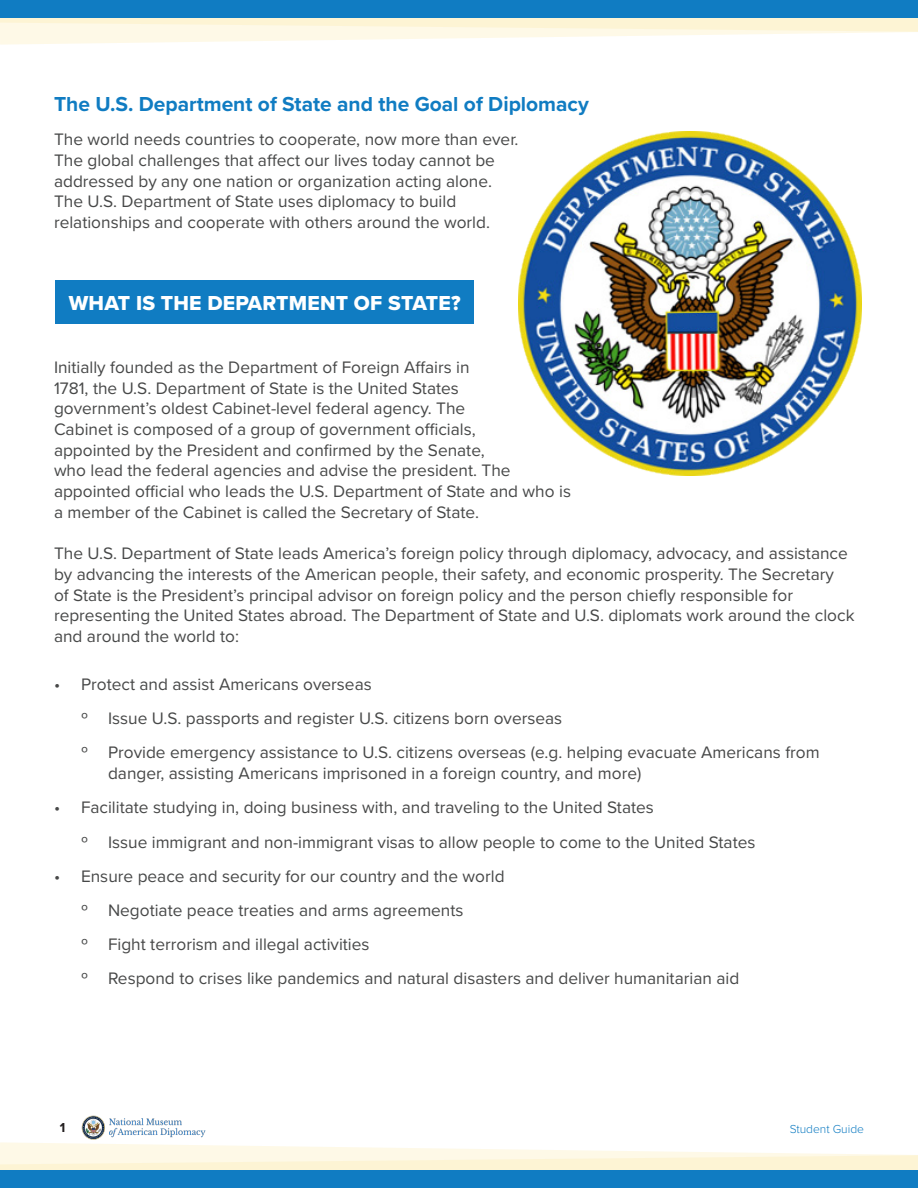
<style>
.page{position:relative;width:918px;height:1188px;background:#fff}
.page>*{position:absolute;margin:0;border:0;box-sizing:border-box;transform-origin:0 0}
.Blue_Text{font:700 21px "Proxima Nova";color:#107cc2}
.Blue_Text-2{font:21px "Proxima Nova Extrabld";letter-spacing:.01em;color:#fff}
.Normal_Text{font:17.25px/20.7px "Proxima Nova";color:#474848}
.t1{font:700 13.5px "Proxima Nova";color:#231f20}
.t2{font:300 12px "Proxima Nova";color:#107cc2}
</style>
<div class="page">
<img style="left:82px;top:1115px;width:124px;height:25px">
<svg style="left:0;top:17px;width:918px;height:28px"></svg>
<svg style="left:0;top:1142px;width:918px;height:29px"></svg>
<div style="left:0;top:0;width:918px;height:17px;background:#107cc2"></div>
<div style="left:0;top:1171px;width:918px;height:17px;background:#107cc2"></div>
<div style="left:55px;top:280px;width:419px;height:44px;background:#107cc2"></div>
<img style="left:518px;top:132px;width:344px;height:343px">
<p class="Blue_Text" style="left:54px;top:88px;width:536px">The U.S. Department of State and the Goal of Diplomacy</p>
<p class="Normal_Text" style="left:54px;top:128px;width:466px">The world needs countries to cooperate, now more than ever.<br>The global challenges that affect our lives today cannot be addressed by any one nation or organization acting alone.<br>The U.S. Department of State uses diplomacy to build relationships and cooperate with others around the world.</p>
<p class="Blue_Text-2" style="left:69px;top:288px;width:393px">WHAT IS THE DEPARTMENT OF STATE?</p>
<p class="Normal_Text" style="left:54px;top:356px;width:519px">Initially founded as the Department of Foreign Affairs in<br>1781, the U.S. Department of State is the United States<br>government’s oldest Cabinet-level federal agency. The<br>Cabinet is composed of a group of government officials,<br>appointed by the President and confirmed by the Senate,<br>who lead the federal agencies and advise the president. The appointed official who leads the U.S. Department of State and who is a member of the Cabinet is called the Secretary of State.</p>
<p class="Normal_Text" style="left:54px;top:542px;width:802px">The U.S. Department of State leads America’s foreign policy through diplomacy, advocacy, and assistance by advancing the interests of the American people, their safety, and economic prosperity. The Secretary<br>of State is the President’s principal advisor on foreign policy and the person chiefly responsible for representing the United States abroad. The Department of State and U.S. diplomats work around the clock and around the world to:</p>
<p class="Normal_Text" style="left:54px;top:673px;width:319px">• Protect and assist Americans overseas</p>
<p class="Normal_Text" style="left:81px;top:707px;width:483px">Ղ Issue U.S. passports and register U.S. citizens born overseas</p>
<p class="Normal_Text" style="left:108px;top:742px;width:713px;text-indent:-27px">Ղ Provide emergency assistance to U.S. citizens overseas (e.g. helping evacuate Americans from danger, assisting Americans imprisoned in a foreign country, and more)</p>
<p class="Normal_Text" style="left:54px;top:797px;width:601px">• Facilitate studying in, doing business with, and traveling to the United States</p>
<p class="Normal_Text" style="left:81px;top:831px;width:676px">Ղ Issue immigrant and non-immigrant visas to allow people to come to the United States</p>
<p class="Normal_Text" style="left:54px;top:865px;width:452px">• Ensure peace and security for our country and the world</p>
<p class="Normal_Text" style="left:81px;top:899px;width:384px">Ղ Negotiate peace treaties and arms agreements</p>
<p class="Normal_Text" style="left:81px;top:933px;width:290px">Ղ Fight terrorism and illegal activities</p>
<p class="Normal_Text" style="left:81px;top:968px;width:660px">Ղ Respond to crises like pandemics and natural disasters and deliver humanitarian aid</p>
<p class="t1" style="left:60px;top:1118px;width:7px">1</p>
<p class="t2" style="left:790px;top:1120px;width:76px">Student Guide</p>
</div>
